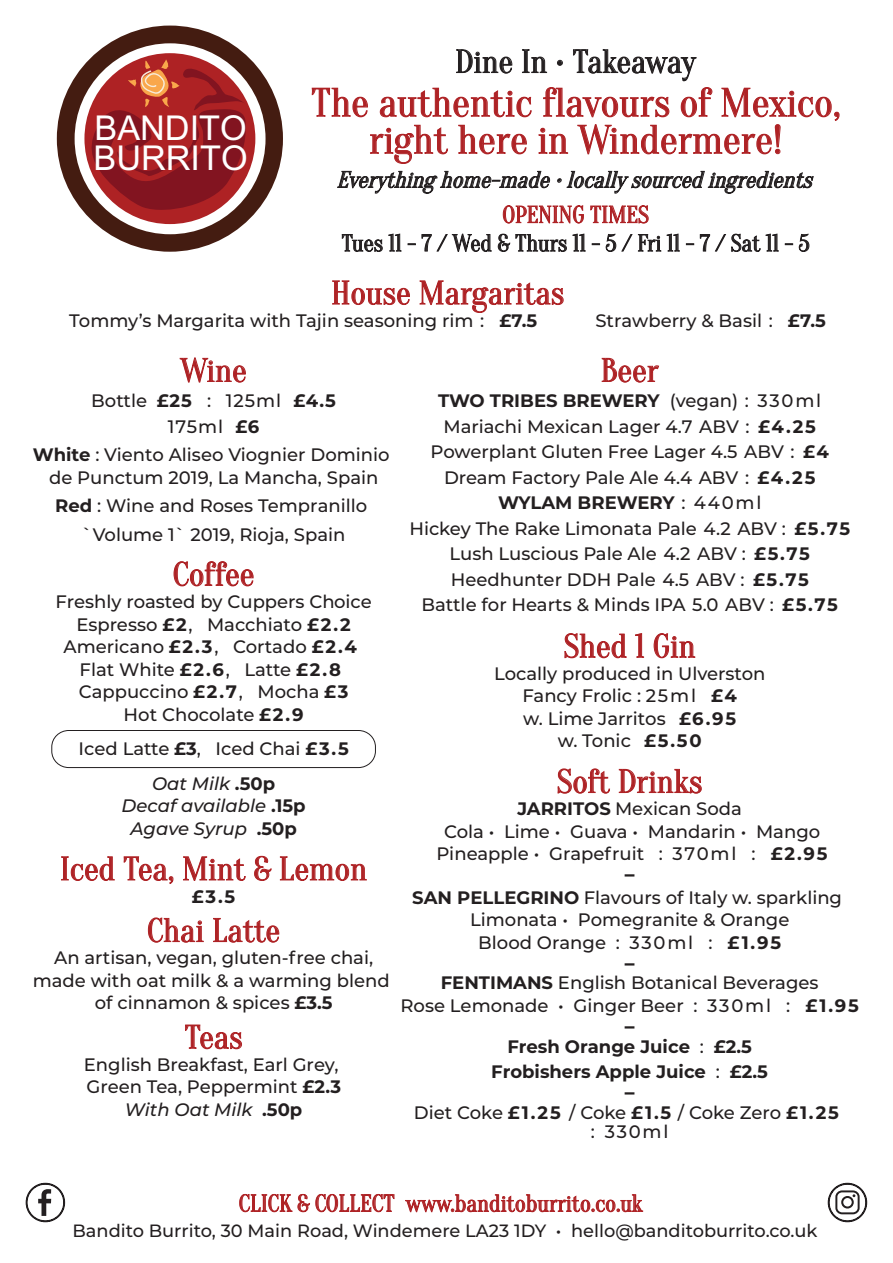
<style>
.page{position:relative;width:893px;height:1263px;background:#fff}
.page>*{position:absolute;margin:0;border:0;box-sizing:border-box;transform-origin:0 0}
.t1{font:40.05px/37px "Oranienbaum";color:#ae2225;text-align:center}
.t2{font:34.2px/30px "Ayar";color:#fff}
.t3{font:33px "Oranienbaum";color:#ae2225}
.t4{font:32.55px "Oranienbaum";color:#231f20}
.t5{font:23.7px/28.5px "Oranienbaum";color:#231f20;text-align:center}
.t6{font:23.7px "Oranienbaum";color:#ad2225}
.t7{font:italic 22.95px "Oranienbaum";color:#231f20}
.t8{font:800 19.5px "Montserrat";color:#231f20}
.t9{font:500 18px/22.5px "Montserrat";color:#231f20;text-align:center}
.t10{font:700 18px/25.5px "Montserrat";color:#231f20;text-align:center}
.t11{font:italic 500 18px/22.5px "Montserrat";color:#231f20;text-align:center}
.t12{font:500 18px/25.5px "Montserrat";letter-spacing:.05em;color:#231f20;text-align:center}
.t13{font:500 17.85px "Montserrat";color:#231f20}
.s1{color:#ad2225}
.s2{font-weight:700}
.s3{font-style:italic}
.s4{font-weight:700;font-style:normal}
.s5{font-weight:500}
</style>
<div class="page">
<svg style="left:174px;top:561px;width:79px;height:25px"></svg>
<svg style="left:61px;top:856px;width:54px;height:25px"></svg>
<svg style="left:124px;top:856px;width:49px;height:28px"></svg>
<svg style="left:183px;top:856px;width:63px;height:25px"></svg>
<svg style="left:254px;top:856px;width:18px;height:25px"></svg>
<svg style="left:280px;top:856px;width:87px;height:25px"></svg>
<svg style="left:148px;top:917px;width:56px;height:25px"></svg>
<svg style="left:213px;top:918px;width:66px;height:24px"></svg>
<svg style="left:185px;top:1025px;width:57px;height:24px"></svg>
<svg style="left:565px;top:633px;width:62px;height:25px"></svg>
<svg style="left:635px;top:633px;width:9px;height:25px"></svg>
<svg style="left:654px;top:633px;width:41px;height:25px"></svg>
<svg style="left:558px;top:768px;width:52px;height:25px"></svg>
<svg style="left:619px;top:769px;width:83px;height:24px"></svg>
<svg style="left:602px;top:358px;width:57px;height:24px"></svg>
<svg style="left:332px;top:281px;width:78px;height:24px"></svg>
<svg style="left:420px;top:281px;width:144px;height:32px"></svg>
<svg style="left:57px;top:26px;width:226px;height:226px"></svg>
<div style="left:84px;top:53px;width:171px;height:171px;background:#ae2224;border-radius:50%"></div>
<svg style="left:87px;top:59px;width:160px;height:156px"></svg>
<svg style="left:312px;top:87px;width:56px;height:31px"></svg>
<svg style="left:380px;top:87px;width:152px;height:31px"></svg>
<svg style="left:370px;top:125px;width:78px;height:39px"></svg>
<svg style="left:458px;top:125px;width:69px;height:30px"></svg>
<svg style="left:538px;top:87px;width:302px;height:68px"></svg>
<svg style="left:456px;top:49px;width:56px;height:24px"></svg>
<svg style="left:522px;top:49px;width:25px;height:24px"></svg>
<svg style="left:557px;top:60px;width:6px;height:6px"></svg>
<svg style="left:573px;top:49px;width:124px;height:32px"></svg>
<svg style="left:180px;top:357px;width:66px;height:25px"></svg>
<svg style="left:337px;top:171px;width:213px;height:22px"></svg>
<svg style="left:567px;top:171px;width:246px;height:22px"></svg>
<svg style="left:503px;top:205px;width:81px;height:18px"></svg>
<svg style="left:590px;top:205px;width:59px;height:18px"></svg>
<svg style="left:342px;top:234px;width:40px;height:18px"></svg>
<svg style="left:389px;top:234px;width:12px;height:17px"></svg>
<svg style="left:422px;top:234px;width:9px;height:17px"></svg>
<svg style="left:437px;top:234px;width:54px;height:18px"></svg>
<svg style="left:498px;top:234px;width:12px;height:18px"></svg>
<svg style="left:516px;top:234px;width:51px;height:18px"></svg>
<svg style="left:573px;top:234px;width:12px;height:17px"></svg>
<svg style="left:606px;top:234px;width:10px;height:18px"></svg>
<svg style="left:622px;top:234px;width:10px;height:17px"></svg>
<svg style="left:638px;top:234px;width:23px;height:17px"></svg>
<svg style="left:667px;top:234px;width:13px;height:17px"></svg>
<svg style="left:700px;top:234px;width:26px;height:17px"></svg>
<svg style="left:732px;top:234px;width:28px;height:18px"></svg>
<svg style="left:766px;top:234px;width:12px;height:17px"></svg>
<svg style="left:799px;top:234px;width:10px;height:18px"></svg>
<svg style="left:239px;top:1194px;width:155px;height:18px"></svg>
<svg style="left:405px;top:1194px;width:238px;height:18px"></svg>
<svg style="left:25px;top:1182px;width:41px;height:41px"></svg>
<svg style="left:827px;top:1182px;width:41px;height:41px"></svg>
<div style="left:51px;top:730px;width:325px;height:38px;border:1px solid #231f20;border-radius:17px"></div>
<p class="t2" style="left:94px;top:116px;width:156px">BANDITO<br>BURRITO</p>
<p class="t4" style="left:455px;top:43px;width:242px">Dine In • Takeaway</p>
<p class="t1" style="left:311px;top:85px;width:531px">The authentic flavours of Mexico, right here in Windermere!</p>
<p class="t7" style="left:337px;top:167px;width:484px">Everythinghome-made•locally sourcedingredients</p>
<p class="t5" style="left:342px;top:201px;width:469px"><span class="s1">OPENING TIMES<br></span>Tues 11 - 7 / Wed &amp; Thurs 11 - 5 / Fri 11 - 7 / Sat 11 - 5</p>
<p class="t3" style="left:331px;top:274px;width:235px">House Margaritas</p>
<p class="t9" style="left:69px;top:308px;width:469px">Tommy’s Margarita with Tajin seasoning rim : <span class="s2">£7.5</span></p>
<p class="t9" style="left:595px;top:308px;width:232px">Strawberry &amp; Basil : <span class="s2">£7.5</span></p>
<p class="t3" style="left:180px;top:352px;width:68px">Wine</p>
<p class="t12" style="left:91px;top:387px;width:246px">Bottle <span class="s2">£25</span> : 125ml <span class="s2">£4.5<br></span>175ml <span class="s2">£6</span></p>
<p class="t9" style="left:33px;top:443px;width:358px"><span class="s2">White</span> : Viento Aliseo Viognier Dominio de Punctum 2019, La Mancha, Spain</p>
<p class="t9" style="left:55px;top:491px;width:313px;line-height:28.5px"><span class="s2">Red</span> : Wine and Roses Tempranillo `Volume 1` 2019, Rioja, Spain</p>
<p class="t3" style="left:173px;top:556px;width:83px">Coffee</p>
<p class="t9" style="left:55px;top:590px;width:318px">Freshly roasted by Cuppers Choice<br>Espresso <span class="s2">£2</span>, Macchiato <span class="s2">£2.2<br></span>Americano <span class="s2">£2.3</span>, Cortado <span class="s2">£2.4<br></span>Flat White <span class="s2">£2.6</span>, Latte <span class="s2">£2.8<br></span>Cappuccino <span class="s2">£2.7</span>, Mocha <span class="s2">£3<br></span>Hot Chocolate <span class="s2">£2.9</span></p>
<p class="t9" style="left:79px;top:731px;width:272px;line-height:34.5px">Iced Latte <span class="s2">£3</span>, Iced Chai <span class="s2">£3.5<br></span><span class="s3">Oat Milk</span> <span class="s2">.50p</span></p>
<p class="t11" style="left:122px;top:794px;width:186px">Decaf available <span class="s4">.15p<br></span>Agave Syrup <span class="s4">.50p</span></p>
<p class="t3" style="left:60px;top:850px;width:309px">Iced Tea, Mint &amp; Lemon</p>
<p class="t10" style="left:192px;top:882px;width:45px">£3.5</p>
<p class="t3" style="left:147px;top:912px;width:135px">Chai Latte</p>
<p class="t9" style="left:33px;top:946px;width:359px">An artisan, vegan, gluten-free chai, made with oat milk &amp; a warming blend of cinnamon &amp; spices <span class="s2">£3.5</span></p>
<p class="t3" style="left:185px;top:1019px;width:60px">Teas</p>
<p class="t9" style="left:84px;top:1052px;width:259px">English Breakfast, Earl Grey,<br>Green Tea, Peppermint <span class="s2">£2.3<br></span><span class="s3">With Oat Milk</span> <span class="s2">.50p</span></p>
<p class="t3" style="left:601px;top:352px;width:60px">Beer</p>
<p class="t9" style="left:409px;top:387px;width:442px;line-height:25.5px"><span class="s2">TWO TRIBES BREWERY</span> (vegan) : 330ml Mariachi Mexican Lager 4.7 ABV : <span class="s2">£4.25<br></span>Powerplant Gluten Free Lager 4.5 ABV : <span class="s2">£4<br></span>Dream Factory Pale Ale 4.4 ABV : <span class="s2">£4.25<br>WYLAM BREWERY</span> : 440ml<br>Hickey The Rake Limonata Pale 4.2 ABV : <span class="s2">£5.75<br></span>Lush Luscious Pale Ale 4.2 ABV : <span class="s2">£5.75<br></span>Heedhunter DDH Pale 4.5 ABV : <span class="s2">£5.75<br></span>Battle for Hearts &amp; Minds IPA 5.0 ABV : <span class="s2">£5.75</span></p>
<p class="t3" style="left:564px;top:628px;width:133px">Shed 1 Gin</p>
<p class="t9" style="left:494px;top:661px;width:273px">Locally produced in Ulverston<br>Fancy Frolic : 25ml <span class="s2">£4<br></span>w. Lime Jarritos <span class="s2">£6.95<br></span>w. Tonic <span class="s2">£5.50</span></p>
<p class="t3" style="left:557px;top:763px;width:147px">Soft Drinks</p>
<p class="t9" style="left:437px;top:797px;width:392px"><span class="s2">JARRITOS</span> Mexican Soda<br>Cola • Lime • Guava • Mandarin • Mango<br>Pineapple • Grapefruit : 370ml : <span class="s2">£2.95</span></p>
<p class="t8" style="left:625px;top:860px;width:11px">–</p>
<p class="t9" style="left:412px;top:885px;width:431px"><span class="s2">SAN PELLEGRINO</span> Flavours of Italy w. sparkling<br>Limonata • Pomegranite &amp; Orange<br>Blood Orange : 330ml : <span class="s2">£1.95</span></p>
<p class="t8" style="left:625px;top:949px;width:11px">–</p>
<p class="t9" style="left:400px;top:971px;width:460px"><span class="s2">FENTIMANS</span> English Botanical Beverages<br>Rose Lemonade • Ginger Beer : 330ml : <span class="s2">£1.95</span></p>
<p class="t8" style="left:625px;top:1012px;width:11px">–</p>
<p class="t10" style="left:491px;top:1032px;width:278px">Fresh Orange Juice <span class="s5">:</span> £2.5<br>Frobishers Apple Juice <span class="s5">:</span> £2.5</p>
<p class="t8" style="left:625px;top:1078px;width:11px">–</p>
<p class="t9" style="left:414px;top:1102px;width:426px;line-height:19.5px">Diet Coke <span class="s2">£1.25</span> / Coke <span class="s2">£1.5</span> / Coke Zero <span class="s2">£1.25 </span>: 330ml</p>
<p class="t6" style="left:239px;top:1190px;width:405px">CLICK &amp; COLLECT www.banditoburrito.co.uk</p>
<p class="t13" style="left:73px;top:1218px;width:746px">Bandito Burrito, 30 Main Road, Windemere LA23 1DY • hello@banditoburrito.co.uk</p>
</div>
